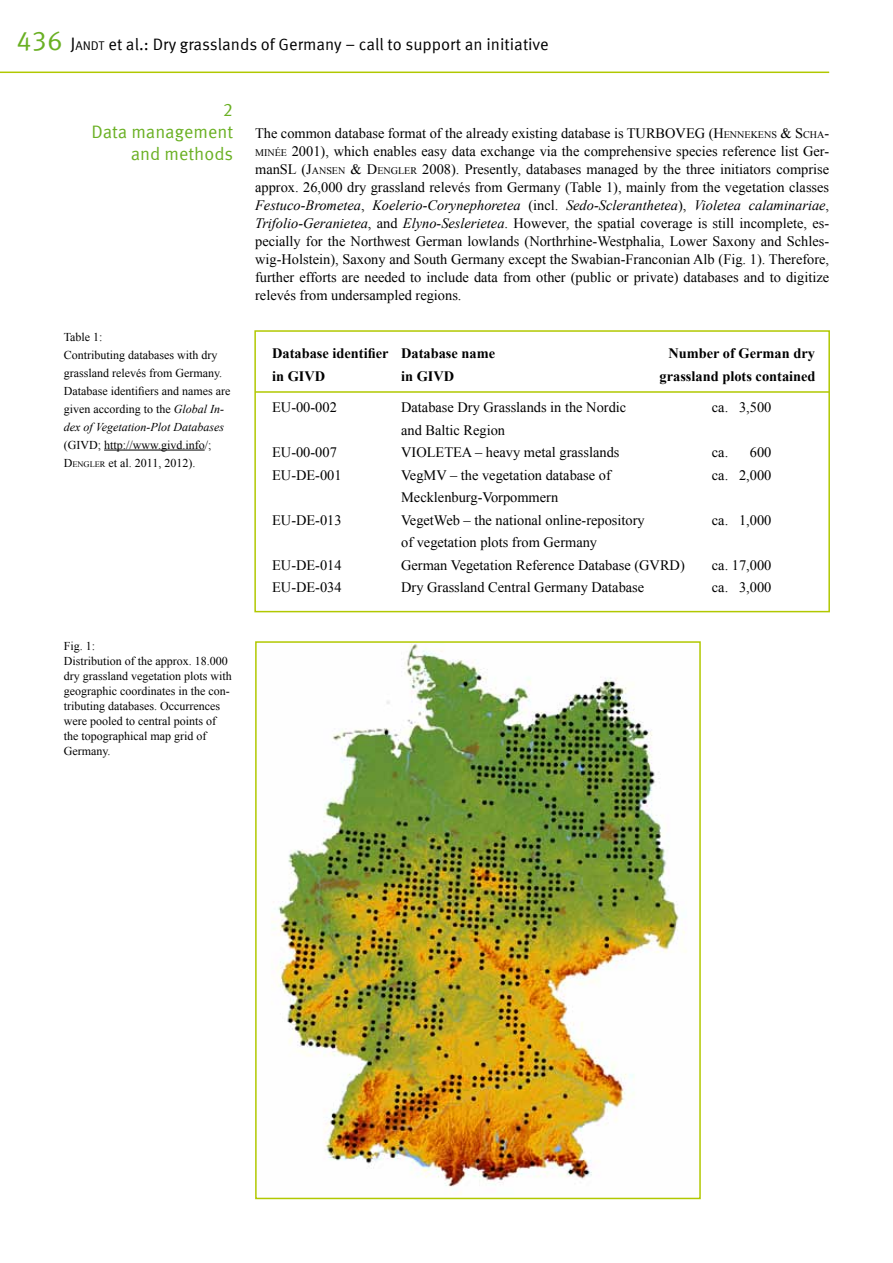
<style>
.page{position:relative;width:893px;height:1263px;background:#fff}
.page>*{position:absolute;margin:0;border:0;box-sizing:border-box;transform-origin:0 0}
.t1{font:18px/21.6px "Meta Offc Pro Norm";color:#6ab023;text-align:right}
.t2{font:16.5px "Meta Offc Pro Norm";color:#000}
.t3{font:14.4px/18px "Times New Roman";color:#000;text-align:justify}
.t4{font:700 14.4px "Times New Roman";color:#000}
.t5{font:12px/15px "Times New Roman";color:#000}
.s1{font-size:27px;color:#6ab023}
.s2{font-size:18px}
.s3{font-size:12.6px}
.s4{font-style:italic}
.s5{font-style:inherit}
.s6{font-size:8.4px}
.s7{font-size:10.05px}
</style>
<div class="page">
<hr style="left:0;top:72px;width:829px;height:1px;background:#b1c800">
<hr style="left:104px;top:450px;width:101px;height:1px;background:#000">
<div style="left:254px;top:330px;width:576px;height:282px;border:2px solid #b1c800"></div>
<img style="left:271px;top:644px;width:415px;height:550px">
<div style="left:255px;top:641px;width:446px;height:558px;border:2px solid #b1c800"></div>
<hr style="left:255px;top:391px;width:574px;height:2px;background:#b1c800">
<p class="t2" style="left:16px;top:31px;width:534px"><span class="s1">436</span> <span class="s2">J</span><span class="s3">andt</span> et al.: Dry grasslands of Germany – call to support an initiative</p>
<p class="t1" style="left:91px;top:98px;width:143px">2<br>Data management and methods</p>
<p class="t5" style="left:64px;top:327px;width:168px;line-height:18px">Table 1:<br>Contributing databases with dry grassland relevés from Germany.<br>Database identifiers and names are given according to the <span class="s4">Global In&shy;dex of Vegetation-Plot Databases</span></p>
<p class="t5" style="left:64px;top:435px;width:149px;line-height:18px">(GIVD; http://www.givd.info/;<br><span class="s5">D</span><span class="s6">ENGLER</span> et al. 2011, 2012).</p>
<p class="t5" style="left:64px;top:638px;width:169px">Fig. 1:<br>Distribution of the approx. 18.000 dry grassland vegetation plots with geographic coordinates in the con&shy;tributing databases. Occurrences were pooled to central points of the topographical map grid of<br>Germany.</p>
<p class="t3" style="left:255px;top:124px;width:576px">The common database format of the already existing database is TURBOVEG (<span class="s5">H</span><span class="s7">ENNEKENS</span> <span class="s5">&amp; S</span> <span class="s7">CHA</span><span class="s5">-</span><span class="s7">MINÉE</span> 2001), which enables easy data exchange via the comprehensive species reference list Ger&shy;manSL (<span class="s5">J</span><span class="s7">ANSEN</span> <span class="s5">&amp; D</span> <span class="s7">ENGLER</span> 2008). Presently, databases managed by the three initiators comprise approx. 26,000 dry grassland relevés from Germany (Table 1), mainly from the vegetation classes <span class="s4">Festuco-Brometea</span>, <span class="s4">Koelerio-Corynephoretea</span> (incl. <span class="s4">Sedo-Scleranthetea</span>), <span class="s4">Violetea calaminariae</span>, <span class="s4">Trifolio-Geranietea</span>, and <span class="s4">Elyno-Seslerietea</span>. However, the spatial coverage is still incomplete, es&shy;pecially for the Northwest German lowlands (Northrhine-Westphalia, Lower Saxony and Schles&shy;wig-Holstein), Saxony and South Germany except the Swabian-Franconian Alb (Fig. 1). Therefore, further efforts are needed to include data from other (public or private) databases and to digitize relevés from undersampled regions.</p>
<p class="t4" style="left:272px;top:344px;width:224px">Database identifier Database name</p>
<p class="t4" style="left:668px;top:344px;width:148px">Number of German dry</p>
<p class="t4" style="left:272px;top:366px;width:55px">in GIVD</p>
<p class="t4" style="left:401px;top:366px;width:55px">in GIVD</p>
<p class="t4" style="left:660px;top:366px;width:158px">grassland plots contained</p>
<p class="t3" style="left:272px;top:398px;width:66px">EU-00-002</p>
<p class="t3" style="left:401px;top:398px;width:227px">Database Dry Grasslands in the Nordic</p>
<p class="t3" style="left:712px;top:398px;width:61px">ca. 3,500</p>
<p class="t3" style="left:401px;top:421px;width:105px">and Baltic Region</p>
<p class="t3" style="left:272px;top:443px;width:66px">EU-00-007</p>
<p class="t3" style="left:401px;top:443px;width:220px">VIOLETEA – heavy metal grasslands</p>
<p class="t3" style="left:712px;top:443px;width:61px">ca. 600</p>
<p class="t3" style="left:272px;top:466px;width:71px">EU-DE-001</p>
<p class="t3" style="left:401px;top:466px;width:211px">VegMV – the vegetation database of</p>
<p class="t3" style="left:712px;top:466px;width:61px">ca. 2,000</p>
<p class="t3" style="left:401px;top:488px;width:159px">Mecklenburg-Vorpommern</p>
<p class="t3" style="left:272px;top:511px;width:71px">EU-DE-013</p>
<p class="t3" style="left:401px;top:511px;width:245px">VegetWeb – the national online-repository</p>
<p class="t3" style="left:712px;top:511px;width:61px">ca. 1,000</p>
<p class="t3" style="left:401px;top:533px;width:197px">of vegetation plots from Germany</p>
<p class="t3" style="left:272px;top:556px;width:71px">EU-DE-014</p>
<p class="t3" style="left:401px;top:556px;width:285px">German Vegetation Reference Database (GVRD)</p>
<p class="t3" style="left:712px;top:556px;width:61px">ca. 17,000</p>
<p class="t3" style="left:272px;top:578px;width:71px">EU-DE-034</p>
<p class="t3" style="left:401px;top:578px;width:245px">Dry Grassland Central Germany Database</p>
<p class="t3" style="left:712px;top:578px;width:61px">ca. 3,000</p>
</div>
